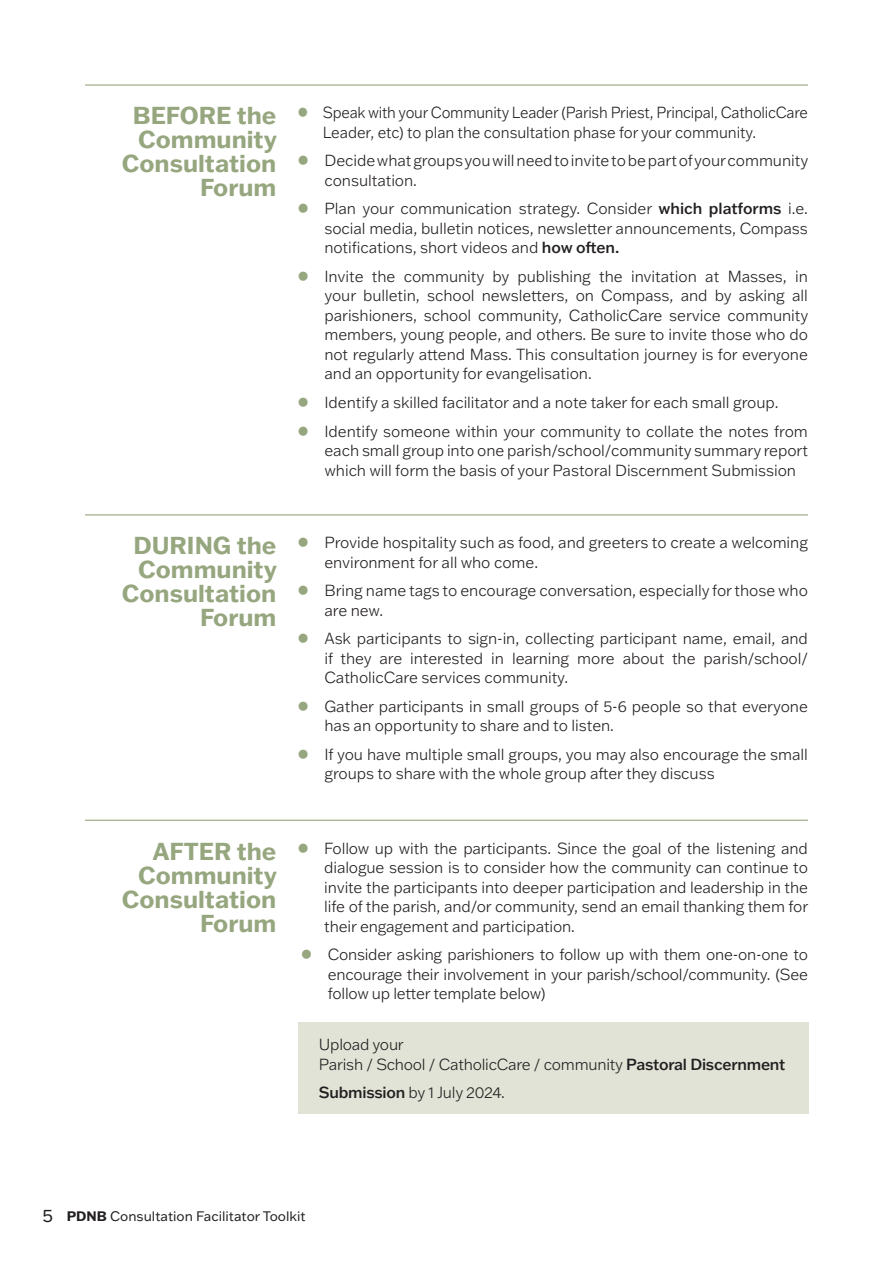
<style>
.page{position:relative;width:893px;height:1263px;background:#fff}
.page>*{position:absolute;margin:0;border:0;box-sizing:border-box;transform-origin:0 0}
.t1{font:700 24px/24px "Franklin Gothic ATF";color:#96a67e;text-align:right}
.t2{font:300 15.75px/19.5px "Franklin Gothic ATF";letter-spacing:-.005em;color:#231f20}
.t3{font:300 15.75px/19.5px "Franklin Gothic ATF";letter-spacing:-.005em;color:#231f20;scale:.93 1}
.t4{font:13.5px "Franklin Gothic ATF";color:#231f20}
.s1{color:#96a67e}
.s2{font-weight:500}
.s3{font-size:18px}
.s4{font-weight:700}
</style>
<div class="page">
<hr style="left:85px;top:84px;width:723px;height:2px;background:#96a67e">
<hr style="left:85px;top:514px;width:723px;height:1px;background:#96a67e">
<hr style="left:85px;top:820px;width:723px;height:1px;background:#96a67e">
<div style="left:298px;top:1023px;width:510px;height:91px;background:#e0e3d6"></div>
<h1 class="t1" style="left:122px;top:103px;width:156px">BEFORE the<br>Community<br>Consultation<br>Forum</h1>
<p class="t3" style="left:323px;top:103px;width:523px;text-indent:-25px"><span class="s1">●</span> Speak with your Community Leader (Parish Priest, Principal, CatholicCare<br>Leader, etc) to plan the consultation phase for your community.</p>
<p class="t2" style="left:324px;top:151px;width:485px;text-indent:-27px"><span class="s1">●</span> Decide what groups you will need to invite to be part of your community consultation.</p>
<p class="t2" style="left:324px;top:199px;width:485px;text-align:justify;text-indent:-27px"><span class="s1">●</span> Plan your communication strategy. Consider <span class="s2">which platforms</span> i.e. social media, bulletin notices, newsletter announcements, Compass notifications, short videos and <span class="s2">how often.</span></p>
<p class="t2" style="left:324px;top:266px;width:485px;text-align:justify;text-indent:-27px"><span class="s1">●</span> Invite the community by publishing the invitation at Masses, in your bulletin, school newsletters, on Compass, and by asking all parishioners, school community, CatholicCare service community members, young people, and others. Be sure to invite those who do not regularly attend Mass. This consultation journey is for everyone and an opportunity for evangelisation.</p>
<p class="t2" style="left:298px;top:392px;width:482px"><span class="s1">●</span> Identify a skilled facilitator and a note taker for each small group.</p>
<p class="t2" style="left:324px;top:421px;width:485px;text-align:justify;text-indent:-27px"><span class="s1">●</span> Identify someone within your community to collate the notes from each small group into one parish/school/community summary report which will form the basis of your Pastoral Discernment Submission</p>
<h1 class="t1" style="left:122px;top:533px;width:156px">DURING the<br>Community<br>Consultation<br>Forum</h1>
<p class="t2" style="left:324px;top:533px;width:485px;text-indent:-27px"><span class="s1">●</span> Provide hospitality such as food, and greeters to create a welcoming environment for all who come.</p>
<p class="t2" style="left:324px;top:581px;width:485px;text-indent:-27px"><span class="s1">●</span> Bring name tags to encourage conversation, especially for those who are new.</p>
<p class="t2" style="left:324px;top:629px;width:485px;text-align:justify;text-indent:-27px"><span class="s1">●</span> Ask participants to sign-in, collecting participant name, email, and if they are interested in learning more about the parish/school/ CatholicCare services community.</p>
<p class="t2" style="left:324px;top:696px;width:485px;text-indent:-27px"><span class="s1">●</span> Gather participants in small groups of 5-6 people so that everyone has an opportunity to share and to listen.</p>
<p class="t2" style="left:324px;top:744px;width:485px;text-indent:-27px"><span class="s1">●</span> If you have multiple small groups, you may also encourage the small groups to share with the whole group after they discuss</p>
<h1 class="t1" style="left:122px;top:838px;width:156px">AFTER the<br>Community<br>Consultation<br>Forum</h1>
<p class="t2" style="left:324px;top:838px;width:485px;text-align:justify;text-indent:-27px"><span class="s1">●</span> Follow up with the participants. Since the goal of the listening and dialogue session is to consider how the community can continue to invite the participants into deeper participation and leadership in the life of the parish, and/or community, send an email thanking them for their engagement and participation.</p>
<p class="t2" style="left:328px;top:944px;width:482px;text-align:justify;text-indent:-27px"><span class="s1">●</span> Consider asking parishioners to follow up with them one-on-one to encourage their involvement in your parish/school/community. (See follow up letter template below)</p>
<p class="t2" style="left:319px;top:1034px;width:468px">Upload your<br>Parish / School / CatholicCare / community <span class="s2">Pastoral Discernment</span></p>
<p class="t2" style="left:319px;top:1082px;width:188px"><span class="s2">Submission</span> by 1 July 2024.</p>
<p class="t4" style="left:43px;top:1207px;width:265px"><span class="s3">5</span> <span class="s4">PDNB</span> Consultation Facilitator Toolkit</p>
</div>
